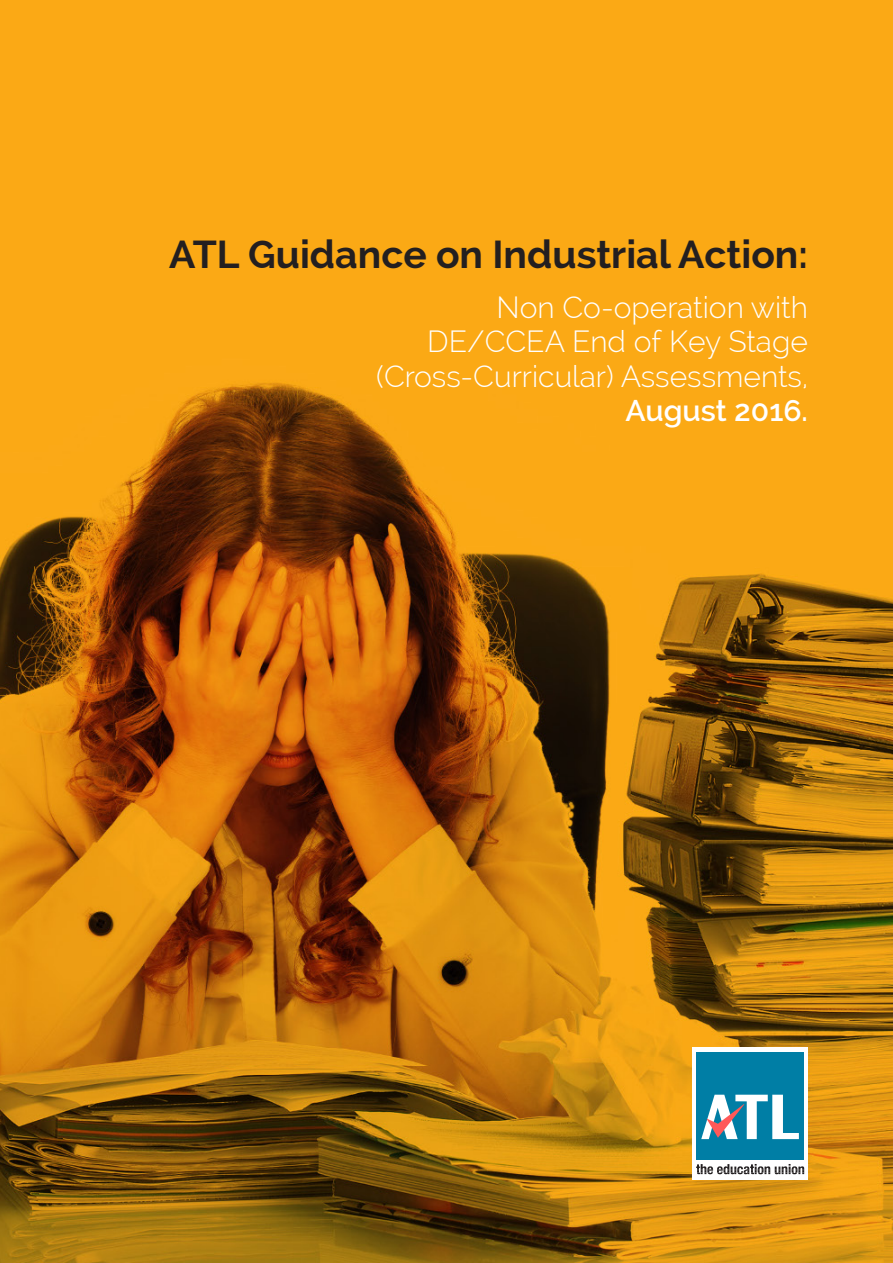
<style>
.page{position:relative;width:893px;height:1263px;background:#fff}
.page>*{position:absolute;margin:0;border:0;box-sizing:border-box;transform-origin:0 0}
.t1{font:700 39px "Raleway";color:#231f20}
.t2{font:300 30px/34.5px "Raleway";color:#fff;text-align:right}
.t3{font:600 30px "Raleway";color:#fff}
</style>
<div class="page">
<img style="left:0;top:0;width:893px;height:1263px">
<div style="left:693px;top:1048px;width:115px;height:132px;background:#fff"></div>
<div style="left:696px;top:1052px;width:108px;height:107px;background:#007ea5"></div>
<svg style="left:701px;top:1095px;width:98px;height:44px"></svg>
<svg style="left:696px;top:1164px;width:108px;height:10px"></svg>
<h1 class="t1" style="left:169px;top:232px;width:640px">ATL Guidance on Industrial Action:</h1>
<p class="t2" style="left:376px;top:290px;width:433px">Non Co-operation with<br>DE/CCEA End of Key Stage (Cross-Curricular) Assessments,</p>
<p class="t3" style="left:625px;top:394px;width:184px">August 2016.</p>
</div>
